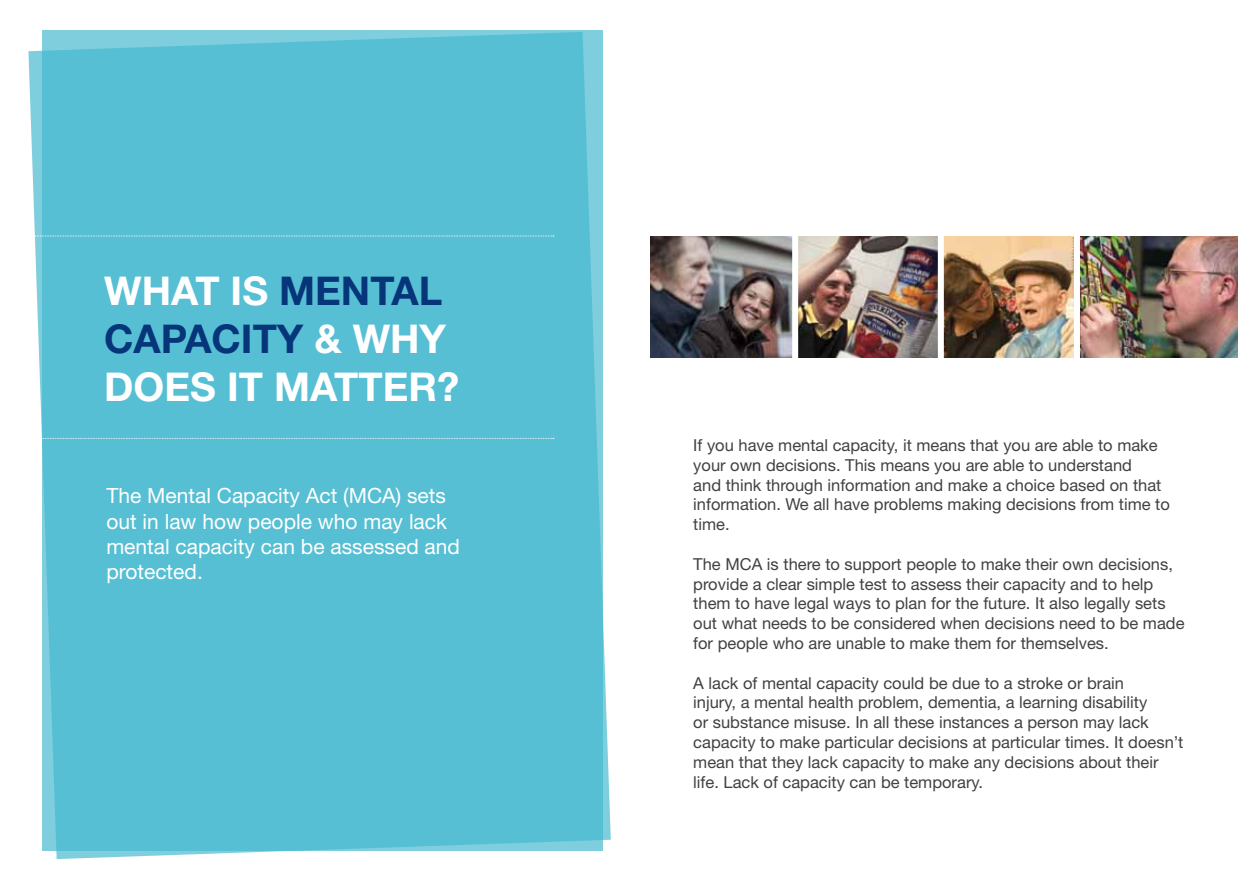
<style>
.page{position:relative;width:1259px;height:893px;background:#fff}
.page>*{position:absolute;margin:0;border:0;box-sizing:border-box;transform-origin:0 0}
.t1{font:700 39.75px/47.7px "Helvetica Neue";color:#fff}
.t2{font:21px/25.2px "Helvetica Neue";color:#fff}
.t3{font:16.5px/19.8px "Helvetica Neue";color:#414042}
.s1{color:#06357a}
</style>
<div class="page">
<svg style="left:28px;top:32px;width:583px;height:827px;background:#5ec2d5"></svg>
<img style="left:651px;top:236px;width:141px;height:121px">
<img style="left:798px;top:236px;width:140px;height:121px">
<img style="left:944px;top:236px;width:293px;height:121px">
<svg style="left:34px;top:236px;width:520px;height:1px"></svg>
<svg style="left:34px;top:438px;width:520px;height:1px"></svg>
<div style="left:1074px;top:223px;width:6px;height:147px;background:#fff"></div>
<h1 class="t1" style="left:104px;top:266px;width:356px">WHAT IS <span class="s1">MENTAL<br>CAPACITY</span> &amp; WHY<br>DOES IT MATTER?</h1>
<p class="t2" style="left:106px;top:483px;width:355px">The Mental Capacity Act (MCA) sets out in law how people who may lack mental capacity can be assessed and protected.</p>
<p class="t3" style="left:693px;top:435px;width:478px">If you have mental capacity, it means that you are able to make your own decisions. This means you are able to understand<br>and think through information and make a choice based on that information. We all have problems making decisions from time to time.</p>
<p class="t3" style="left:693px;top:554px;width:493px">The MCA is there to support people to make their own decisions, provide a clear simple test to assess their capacity and to help them to have legal ways to plan for the future. It also legally sets out what needs to be considered when decisions need to be made for people who are unable to make them for themselves.</p>
<p class="t3" style="left:693px;top:673px;width:491px">A lack of mental capacity could be due to a stroke or brain<br>injury, a mental health problem, dementia, a learning disability<br>or substance misuse. In all these instances a person may lack capacity to make particular decisions at particular times. It doesn’t mean that they lack capacity to make any decisions about their life. Lack of capacity can be temporary.</p>
</div>
